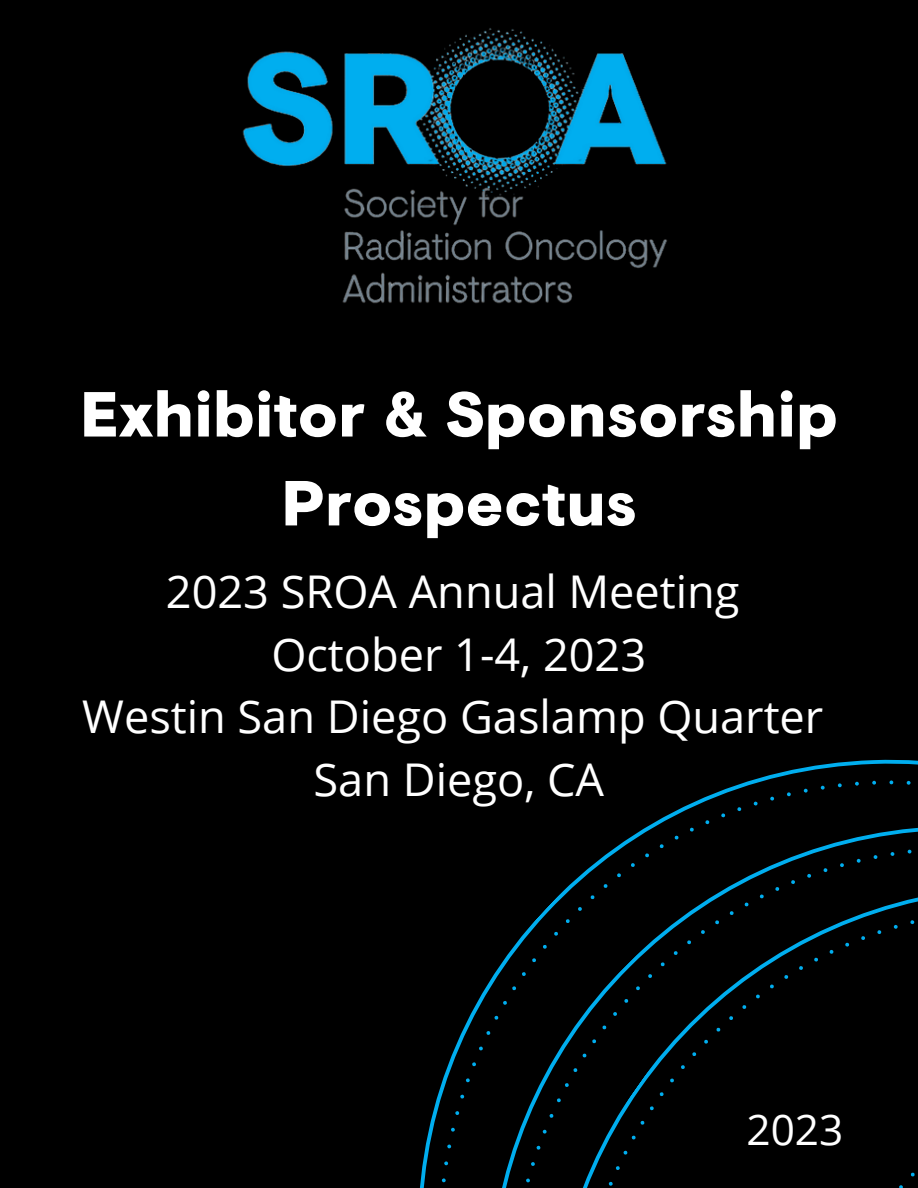
<style>
.page{position:relative;width:918px;height:1188px;background:#000}
.page>*{position:absolute;margin:0;border:0;box-sizing:border-box;transform-origin:0 0}
.t1{font:900 63.45px/88.9px "Visuelt";color:#fff;text-align:center}
.t2{font:45.15px/62.4px "Open Sans";color:#fff;text-align:center}
.t3{font:42.3px "Open Sans";color:#fff}
</style>
<div class="page">
<img style="left:242px;top:28px;width:425px;height:276px">
<svg style="left:420px;top:759px;width:498px;height:429px"></svg>
<svg style="left:749px;top:970px;width:169px;height:218px"></svg>
<h1 class="t1" style="left:80px;top:368px;width:760px">Exhibitor &amp; Sponsorship<br>Prospectus</h1>
<p class="t2" style="left:82px;top:560px;width:743px">2023 SROA Annual Meeting<br>October 1-4, 2023<br>Westin San Diego Gaslamp Quarter<br>San Diego, CA</p>
<p class="t3" style="left:747px;top:1100px;width:98px">2023</p>
</div>
